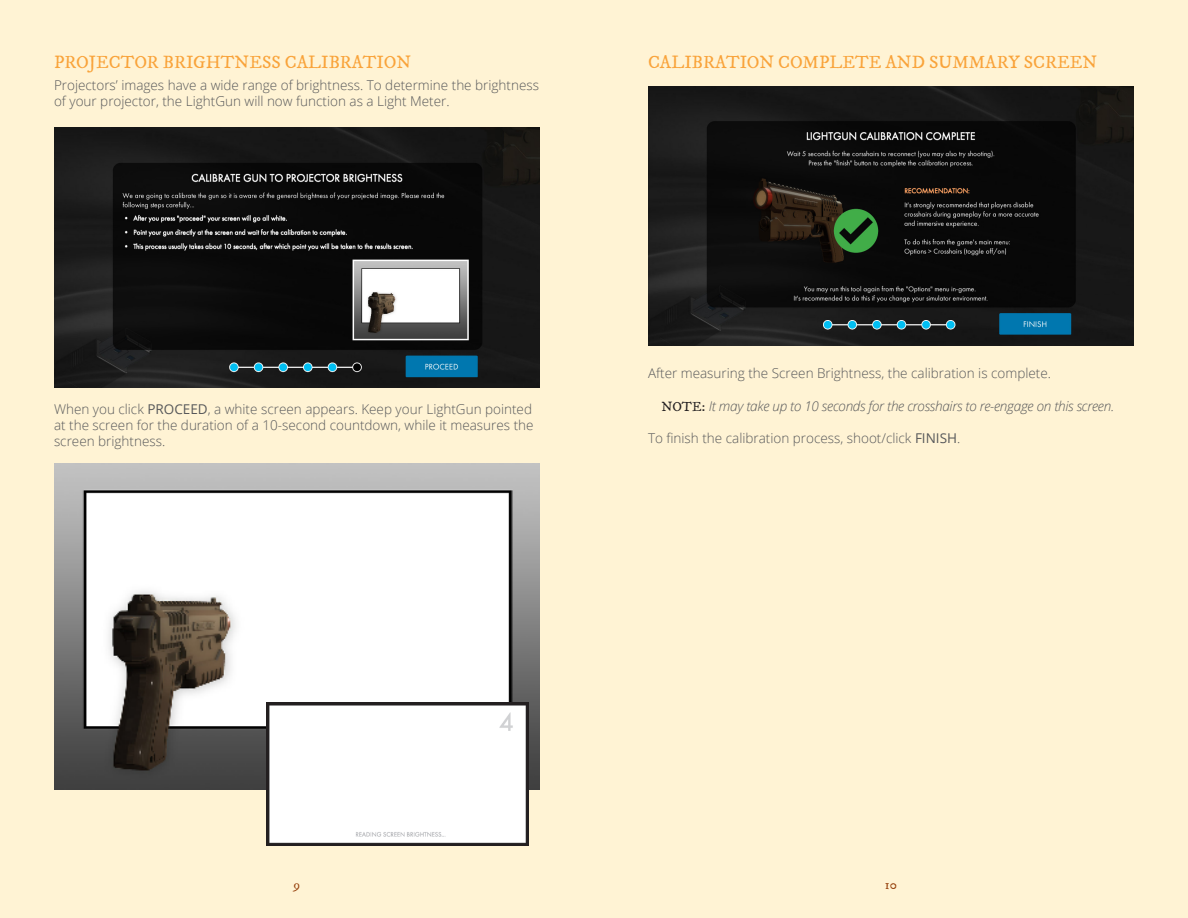
<style>
.page{position:relative;width:1188px;height:918px;background:#fff3d4}
.page>*{position:absolute;margin:0;border:0;box-sizing:border-box;transform-origin:0 0}
.t1{font:18px "IM FELL DW Pica Roman";color:#f9a33a}
.t2{font:300 13.5px/16.2px "Open Sans";color:#57585a}
.t3{font:italic 300 13.5px "Open Sans";letter-spacing:-.02em;color:#57585a}
.t4{font:13.5px "IM FELL DW Pica Roman";color:#943d08}
.s1{font-weight:400}
.s2{font-family:"IM FELL DW Pica Roman";font-weight:400;font-style:normal;color:#231f20}
</style>
<div class="page">
<img style="left:54px;top:464px;width:486px;height:325px">
<img style="left:54px;top:128px;width:486px;height:259px">
<img style="left:267px;top:702px;width:261px;height:143px">
<img style="left:648px;top:87px;width:486px;height:259px">
<p class="t1" style="left:54px;top:51px;width:359px">PROJECTOR BRIGHTNESS CALIBRATION</p>
<p class="t2" style="left:54px;top:76px;width:487px">Projectors’ images have a wide range of brightness. To determine the brightness of your projector, the LightGun will now function as a Light Meter.</p>
<p class="t2" style="left:54px;top:400px;width:481px;text-align:justify">When you click <span class="s1">PROCEED</span>, a white screen appears. Keep your LightGun pointed at the screen for the duration of a 10-second countdown, while it measures the screen brightness.</p>
<p class="t1" style="left:648px;top:51px;width:451px">CALIBRATION COMPLETE AND SUMMARY SCREEN</p>
<p class="t2" style="left:648px;top:365px;width:405px">After measuring the Screen Brightness, the calibration is complete.</p>
<p class="t3" style="left:662px;top:397px;width:454px"><span class="s2">NOTE:</span> It may take up to 10 seconds for the crosshairs to re-engage on this screen.</p>
<p class="t2" style="left:648px;top:430px;width:314px">To finish the calibration process, shoot/click <span class="s1">FINISH</span>.</p>
<p class="t4" style="left:294px;top:877px;width:8px">9</p>
<p class="t4" style="left:885px;top:877px;width:14px">10</p>
</div>
